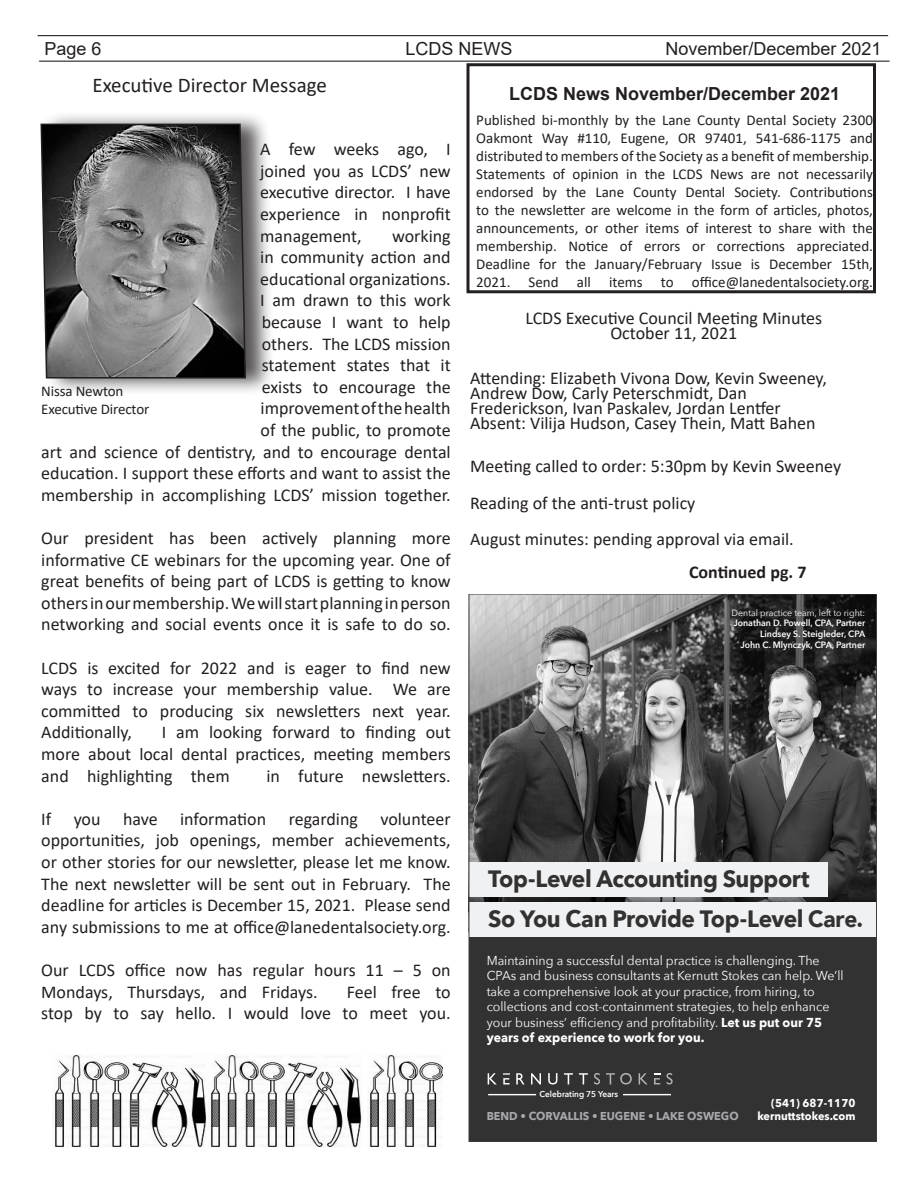
<style>
.page{position:relative;width:918px;height:1188px;background:#fff}
.page>*{position:absolute;margin:0;border:0;box-sizing:border-box;transform-origin:0 0}
.t1{font:700 23.55px/39.6px "Avenir Next";letter-spacing:-.02em;color:#333233;scale:.96 1}
.t2{font:21px "Calibri";color:#231f20}
.Paragraph_Style_1{font:18px/21.6px "Calibri";color:#231f20;text-align:justify}
.Paragraph_body{font:18px/15px "Calibri";color:#231f20}
.t3{font:18px "Arial";color:#231f20}
.Paragraph_body-2{font:700 18px "Arial";color:#231f20}
.Paragraph_body-3{font:700 18px "Calibri";color:#231f20}
.Paragraph_body-4{font:15px/18px "Calibri";color:#231f20;text-align:justify}
.Paragraph_body-5{font:14.85px "Calibri";letter-spacing:-.01em;color:#231f20}
.t4{font:12.9px/15.5px "Avenir Next";color:#fff;scale:.96 1}
.t5{font:700 11.4px "Avenir Next";color:#a8a9ad;scale:.96 1}
.t6{font:700 11.4px "Avenir Next";color:#fff;scale:.96 1}
.t7{font:600 9.15px/10.6px "Avenir Next";color:#fff;text-align:right;scale:.96 1}
.t8{font:600 8.55px "Avenir Next";color:#fff;scale:.96 1}
.s1{font-weight:400}
.s2{font-family:"Avenir";font-weight:900}
.s3{font-weight:700}
</style>
<div class="page">
<hr style="left:38px;top:35px;width:850px;height:1px;background:#1f2626">
<hr style="left:39px;top:61px;width:851px;height:1px;background:#1f2626">
<img style="left:471px;top:596px;width:404px;height:286px">
<svg style="left:471px;top:882px;width:404px;height:20px;background:#2f3031"></svg>
<div style="left:469px;top:936px;width:408px;height:206px;background:#333233"></div>
<div style="left:469px;top:862px;width:359px;height:35px;background:#f0f1f2"></div>
<div style="left:469px;top:902px;width:408px;height:34px;background:#f0f1f2"></div>
<svg style="left:594px;top:1073px;width:6px;height:11px"></svg>
<svg style="left:606px;top:1073px;width:26px;height:11px"></svg>
<svg style="left:639px;top:1073px;width:8px;height:11px"></svg>
<svg style="left:667px;top:1073px;width:6px;height:11px"></svg>
<svg style="left:654px;top:1073px;width:6px;height:11px"></svg>
<svg style="left:488px;top:1073px;width:9px;height:11px"></svg>
<svg style="left:516px;top:1073px;width:8px;height:11px"></svg>
<svg style="left:531px;top:1073px;width:10px;height:11px"></svg>
<svg style="left:548px;top:1073px;width:9px;height:11px"></svg>
<svg style="left:564px;top:1073px;width:9px;height:11px"></svg>
<svg style="left:579px;top:1073px;width:9px;height:11px"></svg>
<svg style="left:503px;top:1073px;width:7px;height:11px"></svg>
<hr style="left:488px;top:1094px;width:48px;height:1px;background:#fff">
<hr style="left:623px;top:1094px;width:48px;height:1px;background:#fff">
<div style="left:466px;top:63px;width:410px;height:230px;border:3px solid #231f20"></div>
<div style="left:40px;top:110px;width:235px;height:286px;background:#231f20;opacity:.75"></div>
<svg style="left:40px;top:123px;width:207px;height:256px;background:#6f6e6f"></svg>
<img style="left:53px;top:1055px;width:309px;height:92px">
<img style="left:367px;top:1055px;width:76px;height:92px">
<p class="t3" style="left:45px;top:36px;width:59px">Page 6</p>
<p class="t3" style="left:405px;top:36px;width:109px">LCDS NEWS</p>
<p class="t3" style="left:665px;top:36px;width:218px">November/December 2021</p>
<p class="t2" style="left:92px;top:70px;width:236px">Executive Director Message</p>
<p class="Paragraph_body-2" style="left:509px;top:81px;width:333px">LCDS News November/December 2021</p>
<p class="Paragraph_body-4" style="left:476px;top:110px;width:398px">Published bi-monthly by the Lane County Dental Society 2300<br>Oakmont Way #110, Eugene, OR 97401, 541-686-1175 and distributed to members of the Society as a benefit of membership.<br>Statements of opinion in the LCDS News are not necessarily endorsed by the Lane County Dental Society. Contributions to the newsletter are welcome in the form of articles, photos, announcements, or other items of interest to share with the membership. Notice of errors or corrections appreciated.</p>
<p class="Paragraph_body-4" style="left:476px;top:254px;width:398px">Deadline for the January/February Issue is December 15th,<br>2021. Send all items to office@lanedentalsociety.org.</p>
<p class="Paragraph_Style_1" style="left:260px;top:138px;width:192px">A few weeks ago, I joined you as LCDS’ new executive director. I have experience in nonprofit management,</p>
<p class="Paragraph_Style_1" style="left:41px;top:224px;width:411px;text-align:right">working<br>in community action and<br>educational organizations.<br>I am drawn to this work<br>because I want to help<br>others. The LCDS mission<br>statement states that it<br>exists to encourage the<br>improvement of the health<br>of the public, to promote<br>art and science of dentistry, and to encourage dental education. I support these efforts and want to assist the membership in accomplishing LCDS’ mission together.</p>
<p class="Paragraph_Style_1" style="left:41px;top:527px;width:411px">Our president has been actively planning more informative CE webinars for the upcoming year. One of great benefits of being part of LCDS is getting to know others in our membership. We will start planning in person networking and social events once it is safe to do so.</p>
<p class="Paragraph_Style_1" style="left:41px;top:656px;width:411px">LCDS is excited for 2022 and is eager to find new ways to increase your membership value. We are committed to producing six newsletters next year.<br>Additionally,</p>
<p class="Paragraph_body" style="left:525px;top:310px;width:298px">LCDS Executive Council Meeting Minutes</p>
<p class="Paragraph_body" style="left:610px;top:325px;width:128px">October 11, 2021</p>
<p class="Paragraph_body" style="left:470px;top:370px;width:358px">Attending: Elizabeth Vivona Dow, Kevin Sweeney,<br>Andrew Dow, Carly Peterschmidt, Dan</p>
<p class="Paragraph_body" style="left:470px;top:400px;width:312px">Frederickson, Ivan Paskalev, Jordan Lentfer</p>
<p class="Paragraph_body" style="left:470px;top:415px;width:347px">Absent: Vilija Hudson, Casey Thein, Matt Bahen</p>
<p class="Paragraph_Style_1" style="left:470px;top:455px;width:373px">Meeting called to order: 5:30pm by Kevin Sweeney</p>
<p class="Paragraph_body" style="left:470px;top:495px;width:227px">Reading of the anti-trust policy</p>
<p class="Paragraph_body" style="left:470px;top:531px;width:325px">August minutes: pending approval via email.</p>
<p class="Paragraph_body-3" style="left:689px;top:559px;width:119px">Continued pg. 7</p>
<p class="Paragraph_body-5" style="left:41px;top:381px;width:84px">Nissa Newton</p>
<p class="Paragraph_body-5" style="left:41px;top:399px;width:110px">Executive Director</p>
<p class="t7" style="left:732px;top:607px;width:141px"><span class="s1">Dental practice team, left to right:<br></span>Jonathan D. Powell, CPA, Partner<br>Lindsey S. Steigleder, CPA<br>John C. Mlynczyk, CPA, Partner</p>
<p class="Paragraph_Style_1" style="left:41px;top:721px;width:411px;text-indent:120px">I am looking forward to finding out more about local dental practices, meeting members and highlighting them</p>
<p class="Paragraph_Style_1" style="left:266px;top:764px;width:186px">in future newsletters.</p>
<p class="Paragraph_Style_1" style="left:41px;top:808px;width:411px">If you have information regarding volunteer opportunities, job openings, member achievements, or other stories for our newsletter, please let me know.</p>
<p class="Paragraph_Style_1" style="left:41px;top:872px;width:411px">The next newsletter will be sent out in February. The deadline for articles is December 15, 2021. Please send any submissions to me at office@lanedentalsociety.org.</p>
<p class="Paragraph_Style_1" style="left:41px;top:959px;width:411px">Our LCDS office now has regular hours 11 – 5 on<br>Mondays, Thursdays, and Fridays.</p>
<p class="t1" style="left:488px;top:859px;width:392px">Top-Level Accounting Support<br>So You Can Provide Top-Level <span class="s2">Care.</span></p>
<p class="t4" style="left:487px;top:952px;width:373px">Maintaining a successful dental practice is challenging. The CPAs and business consultants at Kernutt Stokes can help. We’ll take a comprehensive look at your practice, from hiring, to collections and cost-containment strategies, to help enhance your business’ efficiency and profitability. <span class="s3">Let us put our 75 years of experience to work for you.</span></p>
<p class="Paragraph_Style_1" style="left:41px;top:980px;width:411px;text-align:right">Feel free to<br>stop by to say hello. I would love to meet you.</p>
<p class="t8" style="left:540px;top:1089px;width:83px">Celebrating 75 Years</p>
<p class="t5" style="left:487px;top:1109px;width:264px">BEND • CORVALLIS • EUGENE • LAKE OSWEGO</p>
<p class="t6" style="left:771px;top:1096px;width:89px">(541) 687-1170</p>
<p class="t6" style="left:757px;top:1109px;width:104px">kernuttstokes.com</p>
</div>
